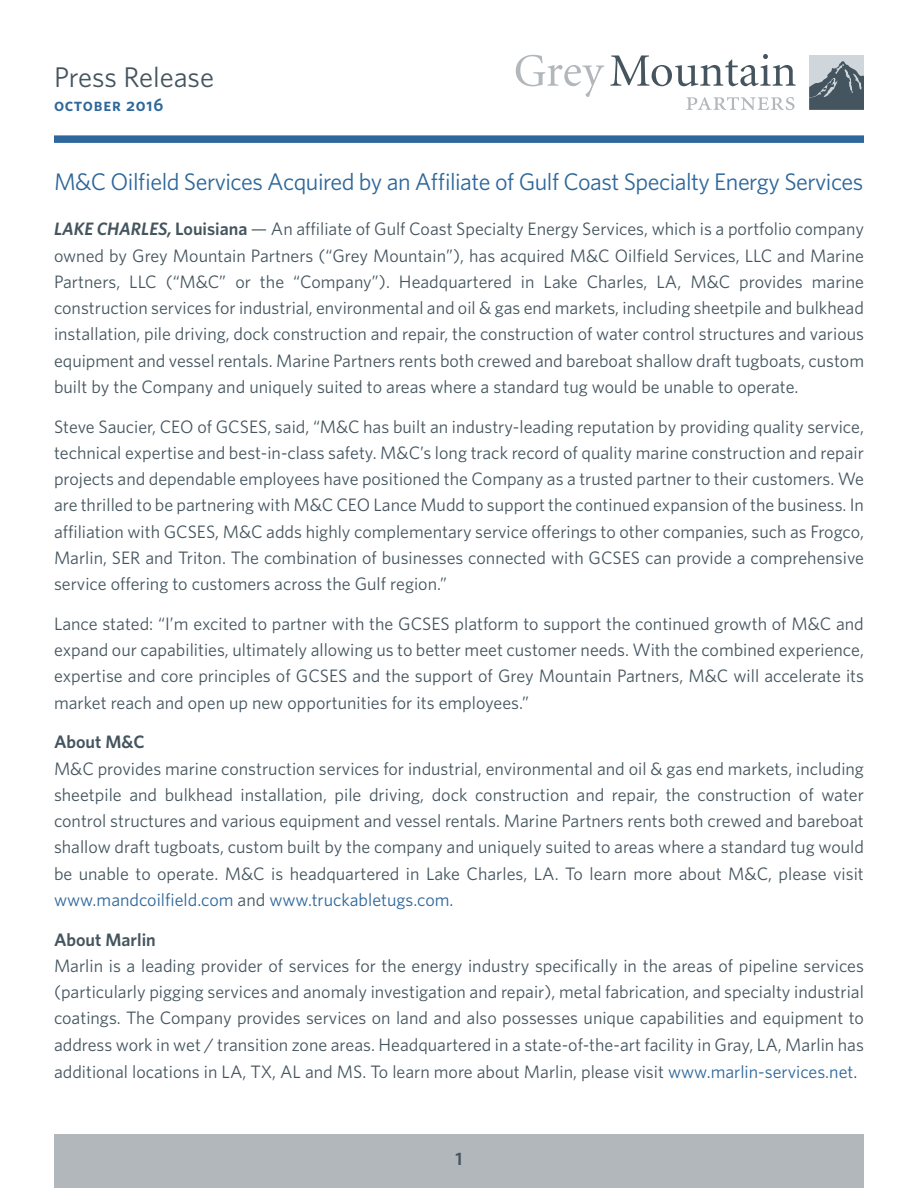
<style>
.page{position:relative;width:918px;height:1188px;background:#fff}
.page>*{position:absolute;margin:0;border:0;box-sizing:border-box;transform-origin:0 0}
.t1{font:28.5px "Whitney";color:#45555f}
.t2{font:24px "Whitney";letter-spacing:-.02em;color:#2e679b}
.t3{font:18px/26.2px "Whitney";color:#45555f;text-align:justify}
.t4{font:600 18px "Whitney";color:#45555f}
.t5{font:18px "Whitney Semibold SC";letter-spacing:.04em;color:#2e679b}
.s1{font-weight:600;font-style:italic}
.s2{font-weight:600}
.s3{color:#2e679b}
</style>
<div class="page">
<div style="left:809px;top:56px;width:55px;height:54px;background:#cfd7dc"></div>
<svg style="left:809px;top:61px;width:55px;height:49px"></svg>
<svg style="left:516px;top:55px;width:88px;height:42px"></svg>
<svg style="left:610px;top:54px;width:186px;height:32px"></svg>
<svg style="left:686px;top:97px;width:109px;height:13px"></svg>
<div style="left:54px;top:135px;width:810px;height:8px;background:#2e679b"></div>
<div style="left:54px;top:1134px;width:810px;height:54px;background:#b2b7bb"></div>
<p class="t1" style="left:54px;top:58px;width:162px">Press Release</p>
<p class="t5" style="left:54px;top:93px;width:111px">october 2016</p>
<p class="t2" style="left:54px;top:166px;width:811px">M&amp;C Oilfield Services Acquired by an Affiliate of Gulf Coast Specialty Energy Services</p>
<p class="t3" style="left:54px;top:216px;width:812px"><span class="s1">LAKE CHARLES,</span> <span class="s2">Louisiana</span> — An affiliate of Gulf Coast Specialty Energy Services, which is a portfolio company owned by Grey Mountain Partners (“Grey Mountain”), has acquired M&amp;C Oilfield Services, LLC and Marine Partners, LLC (“M&amp;C” or the “Company”). Headquartered in Lake Charles, LA, M&amp;C provides marine construction services for industrial, environmental and oil &amp; gas end markets, including sheetpile and bulkhead installation, pile driving, dock construction and repair, the construction of water control structures and various equipment and vessel rentals. Marine Partners rents both crewed and bareboat shallow draft tugboats, custom built by the Company and uniquely suited to areas where a standard tug would be unable to operate.</p>
<p class="t3" style="left:54px;top:413px;width:812px">Steve Saucier, CEO of GCSES, said, “M&amp;C has built an industry-leading reputation by providing quality service, technical expertise and best-in-class safety. M&amp;C’s long track record of quality marine construction and repair projects and dependable employees have positioned the Company as a trusted partner to their customers. We are thrilled to be partnering with M&amp;C CEO Lance Mudd to support the continued expansion of the business. In affiliation with GCSES, M&amp;C adds highly complementary service offerings to other companies, such as Frogco, Marlin, SER and Triton. The combination of businesses connected with GCSES can provide a comprehensive service offering to customers across the Gulf region.”</p>
<p class="t3" style="left:54px;top:610px;width:812px">Lance stated: “I’m excited to partner with the GCSES platform to support the continued growth of M&amp;C and expand our capabilities, ultimately allowing us to better meet customer needs. With the combined experience, expertise and core principles of GCSES and the support of Grey Mountain Partners, M&amp;C will accelerate its market reach and open up new opportunities for its employees.”</p>
<p class="t4" style="left:54px;top:730px;width:92px">About M&amp;C</p>
<p class="t3" style="left:54px;top:755px;width:812px">M&amp;C provides marine construction services for industrial, environmental and oil &amp; gas end markets, including sheetpile and bulkhead installation, pile driving, dock construction and repair, the construction of water control structures and various equipment and vessel rentals. Marine Partners rents both crewed and bareboat shallow draft tugboats, custom built by the company and uniquely suited to areas where a standard tug would be unable to operate. M&amp;C is headquartered in Lake Charles, LA. To learn more about M&amp;C, please visit <span class="s3">www.mandcoilfield.com</span> and <span class="s3">www.truckabletugs.com</span>.</p>
<p class="t4" style="left:54px;top:927px;width:103px">About Marlin</p>
<p class="t3" style="left:54px;top:952px;width:812px">Marlin is a leading provider of services for the energy industry specifically in the areas of pipeline services (particularly pigging services and anomaly investigation and repair), metal fabrication, and specialty industrial coatings. The Company provides services on land and also possesses unique capabilities and equipment to address work in wet / transition zone areas. Headquartered in a state-of-the-art facility in Gray, LA, Marlin has additional locations in LA, TX, AL and MS. To learn more about Marlin, please visit <span class="s3">www.marlin-services.net</span>.</p>
<p class="t4" style="left:456px;top:1146px;width:8px">1</p>
</div>
